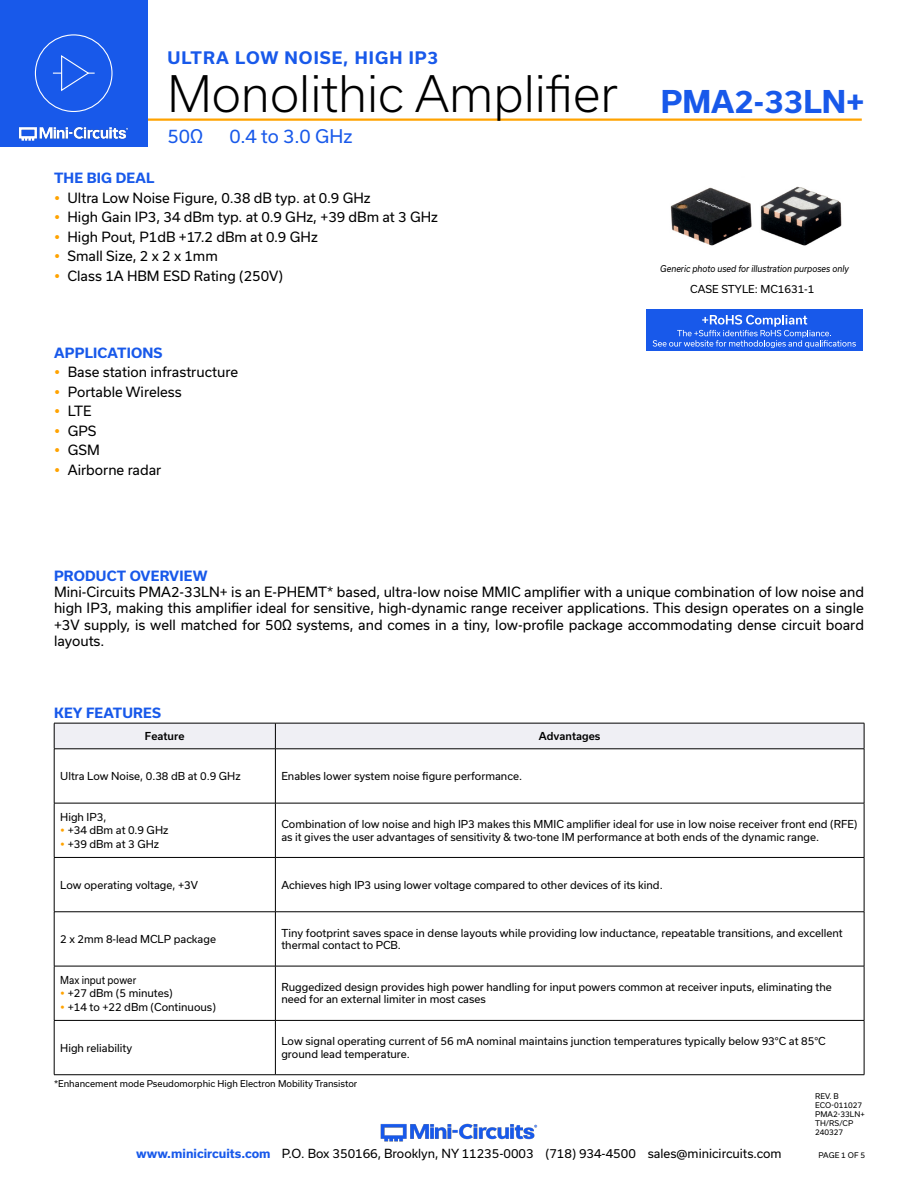
<style>
.page{position:relative;width:918px;height:1188px;background:#fff}
.page>*{position:absolute;margin:0;border:0;box-sizing:border-box;transform-origin:0 0}
.t1{font:300 48px "Usual";color:#000}
.t2{font:700 30px "Usual";color:#1859ea}
.t3{font:18px "Usual";color:#1859ea}
.t4{font:700 16.5px "Usual";letter-spacing:.065em;color:#1859ea}
.Regular_Copy{font:13.5px/16.2px "Usual";color:#000;text-align:justify}
.Blue_Headers{font:700 13.5px "Usual";letter-spacing:.015em;color:#1859ea}
.t5{font:12px "Usual";color:#000}
.Table_Body_Left_Justified{font:10.5px/12.6px "Usual";color:#000}
.Case_style_text{font:10.5px "Usual";color:#000}
.Table_Header_Center{font:500 10.5px "Usual";color:#000}
.Table_Body_Left_Justified-2{font:10.5px "Usual";color:#000;scale:.9 1}
.Notes{font:9px "Usual";color:#000}
.Generic_photo_text{font:italic 9px "Usual";color:#000;scale:.9 1}
.Revision{font:7.5px "Usual";color:#000}
.s1{font-weight:700;color:#1859ea}
</style>
<div class="page">
<img style="left:380px;top:1123px;width:158px;height:19px">
<hr style="left:129px;top:118px;width:733px;height:3px;background:#ffa300">
<div style="left:0;top:0;width:147px;height:147px;background:#1859ea"></div>
<hr style="left:917px;top:0;width:1px;height:147px;background:#1859ea">
<img style="left:18px;top:126px;width:111px;height:15px">
<div style="left:35px;top:34px;width:78px;height:78px;border:1px solid #fff;border-radius:50%"></div>
<svg style="left:53px;top:55px;width:42px;height:37px"></svg>
<svg style="left:54px;top:723px;width:811px;height:26px"></svg>
<hr style="left:54px;top:749px;width:221px;height:1px;background:#000">
<hr style="left:54px;top:749px;width:1px;height:54px;background:#000">
<hr style="left:275px;top:749px;width:589px;height:1px;background:#000">
<hr style="left:275px;top:749px;width:1px;height:54px;background:#000">
<hr style="left:864px;top:749px;width:1px;height:54px;background:#000">
<hr style="left:54px;top:803px;width:221px;height:1px;background:#000">
<hr style="left:54px;top:803px;width:1px;height:54px;background:#000">
<hr style="left:275px;top:803px;width:589px;height:1px;background:#000">
<hr style="left:275px;top:803px;width:1px;height:54px;background:#000">
<hr style="left:864px;top:803px;width:1px;height:54px;background:#000">
<hr style="left:54px;top:857px;width:221px;height:1px;background:#000">
<hr style="left:54px;top:858px;width:1px;height:54px;background:#000">
<hr style="left:275px;top:857px;width:589px;height:1px;background:#000">
<hr style="left:275px;top:858px;width:1px;height:54px;background:#000">
<hr style="left:864px;top:858px;width:1px;height:54px;background:#000">
<hr style="left:54px;top:912px;width:221px;height:1px;background:#000">
<hr style="left:54px;top:912px;width:1px;height:54px;background:#000">
<hr style="left:275px;top:912px;width:589px;height:1px;background:#000">
<hr style="left:275px;top:912px;width:1px;height:54px;background:#000">
<hr style="left:864px;top:912px;width:1px;height:54px;background:#000">
<hr style="left:54px;top:966px;width:221px;height:1px;background:#000">
<hr style="left:54px;top:966px;width:1px;height:54px;background:#000">
<hr style="left:275px;top:966px;width:589px;height:1px;background:#000">
<hr style="left:275px;top:966px;width:1px;height:54px;background:#000">
<hr style="left:864px;top:966px;width:1px;height:54px;background:#000">
<hr style="left:54px;top:1020px;width:221px;height:1px;background:#000">
<hr style="left:54px;top:1021px;width:1px;height:54px;background:#000">
<hr style="left:275px;top:1020px;width:589px;height:1px;background:#000">
<hr style="left:275px;top:1021px;width:1px;height:54px;background:#000">
<hr style="left:864px;top:1021px;width:1px;height:54px;background:#000">
<hr style="left:54px;top:1074px;width:221px;height:1px;background:#000">
<hr style="left:275px;top:1074px;width:589px;height:1px;background:#000">
<div style="left:646px;top:309px;width:217px;height:42px;background:#1859ea"></div>
<svg style="left:653px;top:315px;width:203px;height:33px"></svg>
<img style="left:670px;top:186px;width:172px;height:60px">
<h3 class="t4" style="left:167px;top:49px;width:272px">ULTRA LOW NOISE, HIGH IP3</h3>
<h1 class="t1" style="left:167px;top:66px;width:452px">Monolithic Amplifier</h1>
<h3 class="t3" style="left:167px;top:125px;width:37px">50Ω</h3>
<h3 class="t3" style="left:229px;top:125px;width:125px">0.4 to 3.0 GHz</h3>
<p class="Blue_Headers" style="left:54px;top:170px;width:102px">THE BIG DEAL</p>
<p class="Regular_Copy" style="left:68px;top:190px;width:305px">Ultra Low Noise Figure, 0.38 dB typ. at 0.9 GHz</p>
<p class="Regular_Copy" style="left:68px;top:209px;width:372px">High Gain IP3, 34 dBm typ. at 0.9 GHz, +39 dBm at 3 GHz</p>
<p class="Regular_Copy" style="left:68px;top:229px;width:252px">High Pout, P1dB +17.2 dBm at 0.9 GHz</p>
<p class="Regular_Copy" style="left:68px;top:248px;width:152px">Small Size, 2 x 2 x 1mm</p>
<p class="Regular_Copy" style="left:68px;top:268px;width:217px">Class 1A HBM ESD Rating (250V)</p>
<p class="Blue_Headers" style="left:54px;top:345px;width:110px">APPLICATIONS</p>
<p class="Regular_Copy" style="left:68px;top:364px;width:172px">Base station infrastructure</p>
<p class="Regular_Copy" style="left:68px;top:384px;width:116px">Portable Wireless</p>
<p class="Regular_Copy" style="left:68px;top:403px;width:25px">LTE</p>
<p class="Regular_Copy" style="left:68px;top:423px;width:30px">GPS</p>
<p class="Regular_Copy" style="left:68px;top:442px;width:34px">GSM</p>
<p class="Regular_Copy" style="left:68px;top:462px;width:95px">Airborne radar</p>
<h2 class="t2" style="left:661px;top:85px;width:205px">PMA2-33LN+</h2>
<p class="Generic_photo_text" style="left:660px;top:263px;width:211px">Generic photo used for illustration purposes only</p>
<p class="Case_style_text" style="left:690px;top:283px;width:126px">CASE STYLE: MC1631-1</p>
<p class="Blue_Headers" style="left:54px;top:568px;width:155px">PRODUCT OVERVIEW</p>
<p class="Regular_Copy" style="left:54px;top:584px;width:812px">Mini-Circuits PMA2-33LN+ is an E-PHEMT* based, ultra-low noise MMIC amplifier with a unique combination of low noise and high IP3, making this amplifier ideal for sensitive, high-dynamic range receiver applications. This design operates on a single +3V supply, is well matched for 50Ω systems, and comes in a tiny, low-profile package accommodating dense circuit board layouts.</p>
<p class="Blue_Headers" style="left:54px;top:705px;width:108px">KEY FEATURES</p>
<p class="Table_Header_Center" style="left:145px;top:730px;width:41px">Feature</p>
<p class="Table_Header_Center" style="left:539px;top:730px;width:63px">Advantages</p>
<p class="Table_Body_Left_Justified" style="left:60px;top:770px;width:182px">Ultra Low Noise, 0.38 dB at 0.9 GHz</p>
<p class="Table_Body_Left_Justified" style="left:281px;top:770px;width:242px">Enables lower system noise figure performance.</p>
<p class="Table_Body_Left_Justified" style="left:60px;top:810px;width:48px">High IP3,</p>
<p class="Table_Body_Left_Justified" style="left:68px;top:824px;width:102px">+34 dBm at 0.9 GHz</p>
<p class="Table_Body_Left_Justified" style="left:68px;top:837px;width:93px">+39 dBm at 3 GHz</p>
<p class="Table_Body_Left_Justified" style="left:281px;top:818px;width:578px">Combination of low noise and high IP3 makes this MMIC amplifier ideal for use in low noise receiver front end (RFE) as it gives the user advantages of sensitivity &amp; two-tone IM performance at both ends of the dynamic range.</p>
<p class="Table_Body_Left_Justified" style="left:60px;top:878px;width:139px">Low operating voltage, +3V</p>
<p class="Table_Body_Left_Justified" style="left:281px;top:878px;width:383px">Achieves high IP3 using lower voltage compared to other devices of its kind.</p>
<p class="Table_Body_Left_Justified" style="left:60px;top:933px;width:157px">2 x 2mm 8-lead MCLP package</p>
<p class="Table_Body_Left_Justified" style="left:281px;top:926px;width:563px">Tiny footprint saves space in dense layouts while providing low inductance, repeatable transitions, and excellent thermal contact to PCB.</p>
<p class="Table_Body_Left_Justified-2" style="left:60px;top:974px;width:86px">Max input power</p>
<p class="Table_Body_Left_Justified" style="left:68px;top:987px;width:107px">+27 dBm (5 minutes)</p>
<p class="Table_Body_Left_Justified" style="left:68px;top:1000px;width:150px">+14 to +22 dBm (Continuous)</p>
<p class="Table_Body_Left_Justified" style="left:281px;top:981px;width:552px">Ruggedized design provides high power handling for input powers common at receiver inputs, eliminating the need for an external limiter in most cases</p>
<p class="Table_Body_Left_Justified" style="left:60px;top:1041px;width:73px">High reliability</p>
<p class="Table_Body_Left_Justified" style="left:281px;top:1035px;width:546px">Low signal operating current of 56 mA nominal maintains junction temperatures typically below 93°C at 85°C ground lead temperature.</p>
<p class="Notes" style="left:54px;top:1078px;width:305px">*Enhancement mode Pseudomorphic High Electron Mobility Transistor</p>
<p class="Revision" style="left:815px;top:1092px;width:25px">REV. B</p>
<p class="Revision" style="left:815px;top:1101px;width:49px">ECO-011027</p>
<p class="Revision" style="left:815px;top:1110px;width:51px">PMA2-33LN+</p>
<p class="Revision" style="left:815px;top:1119px;width:40px">TH/RS/CP</p>
<p class="Revision" style="left:815px;top:1128px;width:30px">240327</p>
<p class="t5" style="left:136px;top:1146px;width:647px"><span class="s1">www.minicircuits.com</span> P.O. Box 350166, Brooklyn, NY 11235-0003 (718) 934-4500 sales@minicircuits.com</p>
<p class="Revision" style="left:819px;top:1151px;width:48px">PAGE 1 OF 5</p>
</div>
